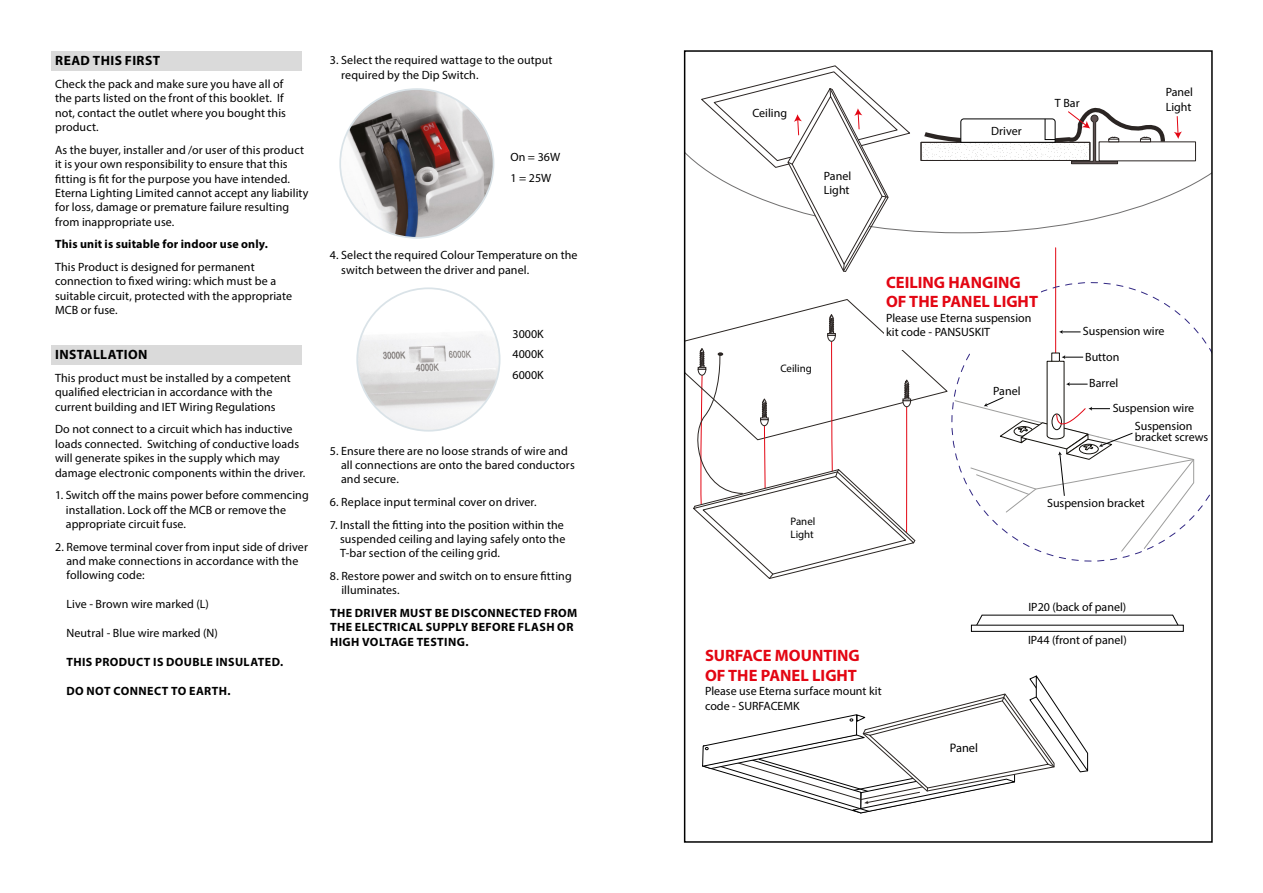
<style>
.page{position:relative;width:1263px;height:893px;background:#fff}
.page>*{position:absolute;margin:0;border:0;box-sizing:border-box;transform-origin:0 0}
.t1{font:700 16.5px/19.8px "Myriad Pro";color:#e30613}
.t2{font:700 13.5px "Myriad Pro";letter-spacing:.03em;color:#000}
.t3{font:12.45px "Myriad Pro";color:#000}
.t4{font:12px/14.4px "Myriad Pro";letter-spacing:.005em;color:#000}
.t5{font:700 12px/14.4px "Myriad Pro";letter-spacing:.03em;color:#000}
.t6{font:10.95px/13px "Myriad Pro";color:#000}
</style>
<div class="page">
<div style="left:51px;top:51px;width:251px;height:20px;background:#dadada"></div>
<div style="left:51px;top:345px;width:251px;height:20px;background:#dadada"></div>
<img style="left:357px;top:288px;width:143px;height:143px;border-radius:71px">
<img style="left:342px;top:90px;width:151px;height:146px">
<div style="left:1099px;top:141px;width:97px;height:20px;border:1px solid #2b2523"></div>
<svg style="left:687px;top:65px;width:507px;height:514px"></svg>
<svg style="left:974px;top:614px;width:207px;height:11px"></svg>
<div style="left:971px;top:625px;width:213px;height:7px;border:1px solid #000"></div>
<div style="left:884px;top:262px;width:156px;height:88px;background:#fff"></div>
<svg style="left:702px;top:675px;width:387px;height:139px"></svg>
<p class="t2" style="left:55px;top:52px;width:106px">READ THIS FIRST</p>
<p class="t4" style="left:55px;top:77px;width:232px">Check the pack and make sure you have all of the parts listed on the front of this booklet. If not, contact the outlet where you bought this product.</p>
<p class="t4" style="left:55px;top:142px;width:255px">As the buyer, installer and /or user of this product it is your own responsibility to ensure that this fitting is fit for the purpose you have intended.<br>Eterna Lighting Limited cannot accept any liability for loss, damage or premature failure resulting from inappropriate use.</p>
<p class="t5" style="left:55px;top:237px;width:214px">This unit is suitable for indoor use only.</p>
<p class="t4" style="left:55px;top:260px;width:238px">This Product is designed for permanent connection to fixed wiring: which must be a suitable circuit, protected with the appropriate MCB or fuse.</p>
<p class="t2" style="left:55px;top:346px;width:94px">INSTALLATION</p>
<p class="t4" style="left:55px;top:371px;width:237px">This product must be installed by a competent qualified electrician in accordance with the current building and IET Wiring Regulations</p>
<p class="t4" style="left:55px;top:422px;width:252px">Do not connect to a circuit which has inductive loads connected. Switching of conductive loads will generate spikes in the supply which may damage electronic components within the driver.</p>
<p class="t4" style="left:66px;top:488px;width:244px;text-indent:-11px">1. Switch off the mains power before commencing installation. Lock off the MCB or remove the appropriate circuit fuse.</p>
<p class="t4" style="left:66px;top:539px;width:243px;text-indent:-11px">2. Remove terminal cover from input side of driver and make connections in accordance with the following code:</p>
<p class="t4" style="left:66px;top:597px;width:144px">Live - Brown wire marked (L)</p>
<p class="t4" style="left:66px;top:626px;width:153px">Neutral - Blue wire marked (N)</p>
<p class="t5" style="left:67px;top:654px;width:218px">THIS PRODUCT IS DOUBLE INSULATED.</p>
<p class="t5" style="left:67px;top:683px;width:165px">DO NOT CONNECT TO EARTH.</p>
<p class="t4" style="left:341px;top:53px;width:213px;text-indent:-11px">3. Select the required wattage to the output required by the Dip Switch.</p>
<p class="t4" style="left:510px;top:147px;width:51px;line-height:20.5px">On = 36W<br>1 = 25W</p>
<p class="t4" style="left:341px;top:248px;width:238px;text-indent:-11px">4. Select the required Colour Temperature on the switch between the driver and panel.</p>
<p class="t4" style="left:513px;top:323px;width:33px;line-height:20.5px;text-align:justify">3000K 4000K 6000K</p>
<p class="t4" style="left:341px;top:443px;width:235px;text-indent:-11px">5. Ensure there are no loose strands of wire and all connections are onto the bared conductors and secure.</p>
<p class="t4" style="left:330px;top:495px;width:208px">6. Replace input terminal cover on driver.</p>
<p class="t4" style="left:340px;top:517px;width:227px;text-align:justify;text-indent:-10px">7. Install the fitting into the position within the suspended ceiling and laying safely onto the T-bar section of the ceiling grid.</p>
<p class="t4" style="left:341px;top:569px;width:232px;text-indent:-11px">8. Restore power and switch on to ensure fitting illuminates.</p>
<p class="t5" style="left:330px;top:605px;width:249px">THE DRIVER MUST BE DISCONNECTED FROM<br>THE ELECTRICAL SUPPLY BEFORE FLASH OR<br>HIGH VOLTAGE TESTING.</p>
<p class="t4" style="left:752px;top:105px;width:36px">Ceiling</p>
<p class="t4" style="left:824px;top:168px;width:29px">Panel<br>Light</p>
<p class="t6" style="left:780px;top:362px;width:33px">Ceiling</p>
<p class="t6" style="left:790px;top:515px;width:26px">Panel<br>Light</p>
<p class="t4" style="left:991px;top:123px;width:32px">Driver</p>
<p class="t4" style="left:1055px;top:96px;width:26px">T Bar</p>
<p class="t4" style="left:1166px;top:85px;width:29px">Panel<br>Light</p>
<h1 class="t1" style="left:886px;top:272px;width:153px">CEILING HANGING<br>OF THE PANEL LIGHT</h1>
<p class="t4" style="left:886px;top:310px;width:147px">Please use Eterna suspension kit code - PANSUSKIT</p>
<p class="t4" style="left:993px;top:383px;width:29px">Panel</p>
<p class="t4" style="left:1083px;top:324px;width:83px">Suspension wire</p>
<p class="t4" style="left:1085px;top:349px;width:36px">Button</p>
<p class="t4" style="left:1089px;top:376px;width:30px">Barrel</p>
<p class="t4" style="left:1113px;top:398px;width:83px;line-height:18.8px;text-align:right">Suspension wire<br>Suspension</p>
<p class="t4" style="left:1135px;top:429px;width:75px">bracket screws</p>
<p class="t4" style="left:1047px;top:496px;width:99px">Suspension bracket</p>
<p class="t4" style="left:1028px;top:600px;width:99px">IP20 (back of panel)</p>
<p class="t4" style="left:1028px;top:633px;width:100px">IP44 (front of panel)</p>
<h1 class="t1" style="left:705px;top:645px;width:156px">SURFACE MOUNTING<br>OF THE PANEL LIGHT</h1>
<p class="t4" style="left:705px;top:684px;width:178px">Please use Eterna surface mount kit code - SURFACEMK</p>
<p class="t3" style="left:950px;top:740px;width:30px">Panel</p>
</div>
